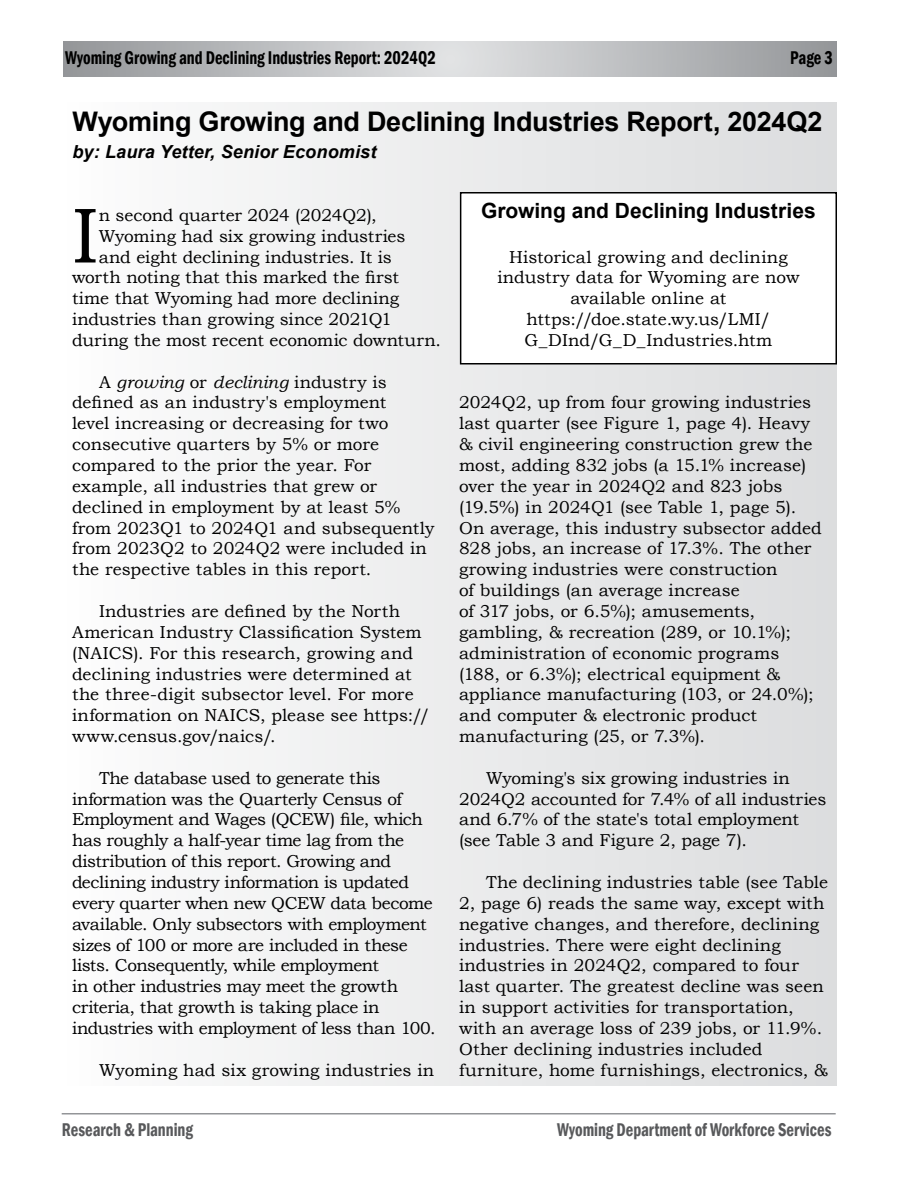
<style>
.page{position:relative;width:918px;height:1188px;background:#fff}
.page>*{position:absolute;margin:0;border:0;box-sizing:border-box;transform-origin:0 0}
.Drop_Cap{font:78.45px "Bookman Old Style";color:#000}
.Hed{font:700 27px "Arial";letter-spacing:-.01em;color:#000}
.Hed-2{font:700 21px "Arial";color:#000}
.t1{font:600 condensed 18.9px "Franklin Gothic";color:#000;scale:.87 1}
.t2{font:600 condensed 18.9px "Franklin Gothic";color:#58595b;scale:.87 1}
.Hed-3{font:italic 700 18px "Arial";letter-spacing:.01em;color:#000}
.AlignToGrid{font:17.25px/20.9px "Bookman Old Style";color:#000}
.AlignToGrid-2{font:17.25px/20.9px "Bookman Old Style";letter-spacing:-.025em;color:#000}
.Drop_Cap-2{font:17.25px "Bookman Old Style";letter-spacing:-.005em;color:#000}
.s1{font-style:italic}
</style>
<div class="page">
<svg style="left:63px;top:41px;width:774px;height:35px;background:#babcbe"></svg>
<hr style="left:62px;top:1113px;width:774px;height:1px;background:#939598">
<div style="left:63px;top:102px;width:774px;height:984px;background:linear-gradient(to right,#fdfdfd,#dbdcde)"></div>
<div style="left:461px;top:193px;width:375px;height:171px;background:#fff"></div>
<div style="left:460px;top:192px;width:377px;height:172px;border:2px solid #000"></div>
<p class="t1" style="left:65px;top:45px;width:428px">Wyoming Growing and Declining Industries Report: 2024Q2</p>
<p class="t1" style="left:790px;top:45px;width:51px">Page 3</p>
<p class="Hed" style="left:72px;top:102px;width:752px">Wyoming Growing and Declining Industries Report, 2024Q2</p>
<p class="Hed-3" style="left:72px;top:140px;width:306px">by: Laura Yetter, Senior Economist</p>
<p class="Drop_Cap" style="left:72px;top:185px;width:28px">I</p>
<p class="Drop_Cap-2" style="left:99px;top:204px;width:280px">n second quarter 2024 (2024Q2),</p>
<p class="Drop_Cap-2" style="left:99px;top:225px;width:308px">Wyoming had six growing industries</p>
<p class="Drop_Cap-2" style="left:99px;top:245px;width:295px">and eight declining industries. It is</p>
<p class="Drop_Cap-2" style="left:72px;top:266px;width:329px">worth noting that this marked the first</p>
<p class="Drop_Cap-2" style="left:72px;top:287px;width:329px">time that Wyoming had more declining</p>
<p class="Drop_Cap-2" style="left:72px;top:308px;width:321px">industries than growing since 2021Q1</p>
<p class="Drop_Cap-2" style="left:72px;top:329px;width:371px">during the most recent economic downturn.</p>
<p class="AlignToGrid" style="left:72px;top:371px;width:364px;text-indent:27px">A <span class="s1">growing</span> or <span class="s1">declining</span> industry is defined as an industry's employment<br>level increasing or decreasing for two consecutive quarters by 5% or more compared to the prior the year. For example, all industries that grew or declined in employment by at least 5% from 2023Q1 to 2024Q1 and subsequently from 2023Q2 to 2024Q2 were included in the respective tables in this report.</p>
<p class="AlignToGrid" style="left:72px;top:601px;width:359px;text-indent:27px">Industries are defined by the North American Industry Classification System (NAICS). For this research, growing and declining industries were determined at the three-digit subsector level. For more information on NAICS, please see https:// www.census.gov/naics/.</p>
<p class="AlignToGrid-2" style="left:72px;top:768px;width:365px;text-indent:27px">The database used to generate this information was the Quarterly Census of Employment and Wages (QCEW) file, which has roughly a half-year time lag from the distribution of this report. Growing and declining industry information is updated every quarter when new QCEW data become available. Only subsectors with employment sizes of 100 or more are included in these lists. Consequently, while employment<br>in other industries may meet the growth criteria, that growth is taking place in industries with employment of less than 100.</p>
<p class="AlignToGrid" style="left:99px;top:1059px;width:337px">Wyoming had six growing industries in</p>
<p class="Hed-2" style="left:481px;top:196px;width:336px">Growing and Declining Industries</p>
<p class="AlignToGrid" style="left:497px;top:246px;width:304px;text-align:center">Historical growing and declining industry data for Wyoming are now available online at https://doe.state.wy.us/LMI/<br>G_DInd/G_D_Industries.htm</p>
<p class="AlignToGrid" style="left:459px;top:392px;width:364px">2024Q2, up from four growing industries last quarter (see Figure 1, page 4). Heavy &amp; civil engineering construction grew the most, adding 832 jobs (a 15.1% increase) over the year in 2024Q2 and 823 jobs (19.5%) in 2024Q1 (see Table 1, page 5).<br>On average, this industry subsector added 828 jobs, an increase of 17.3%. The other growing industries were construction<br>of buildings (an average increase<br>of 317 jobs, or 6.5%); amusements, gambling, &amp; recreation (289, or 10.1%); administration of economic programs (188, or 6.3%); electrical equipment &amp; appliance manufacturing (103, or 24.0%); and computer &amp; electronic product manufacturing (25, or 7.3%).</p>
<p class="AlignToGrid" style="left:459px;top:768px;width:369px;text-indent:27px">Wyoming's six growing industries in 2024Q2 accounted for 7.4% of all industries and 6.7% of the state's total employment (see Table 3 and Figure 2, page 7).</p>
<p class="AlignToGrid" style="left:459px;top:872px;width:371px;text-indent:27px">The declining industries table (see Table 2, page 6) reads the same way, except with negative changes, and therefore, declining industries. There were eight declining industries in 2024Q2, compared to four last quarter. The greatest decline was seen in support activities for transportation, with an average loss of 239 jobs, or 11.9%.<br>Other declining industries included furniture, home furnishings, electronics, &amp;</p>
<p class="t2" style="left:62px;top:1117px;width:152px">Research &amp; Planning</p>
<p class="t2" style="left:557px;top:1117px;width:317px">Wyoming Department of Workforce Services</p>
</div>
